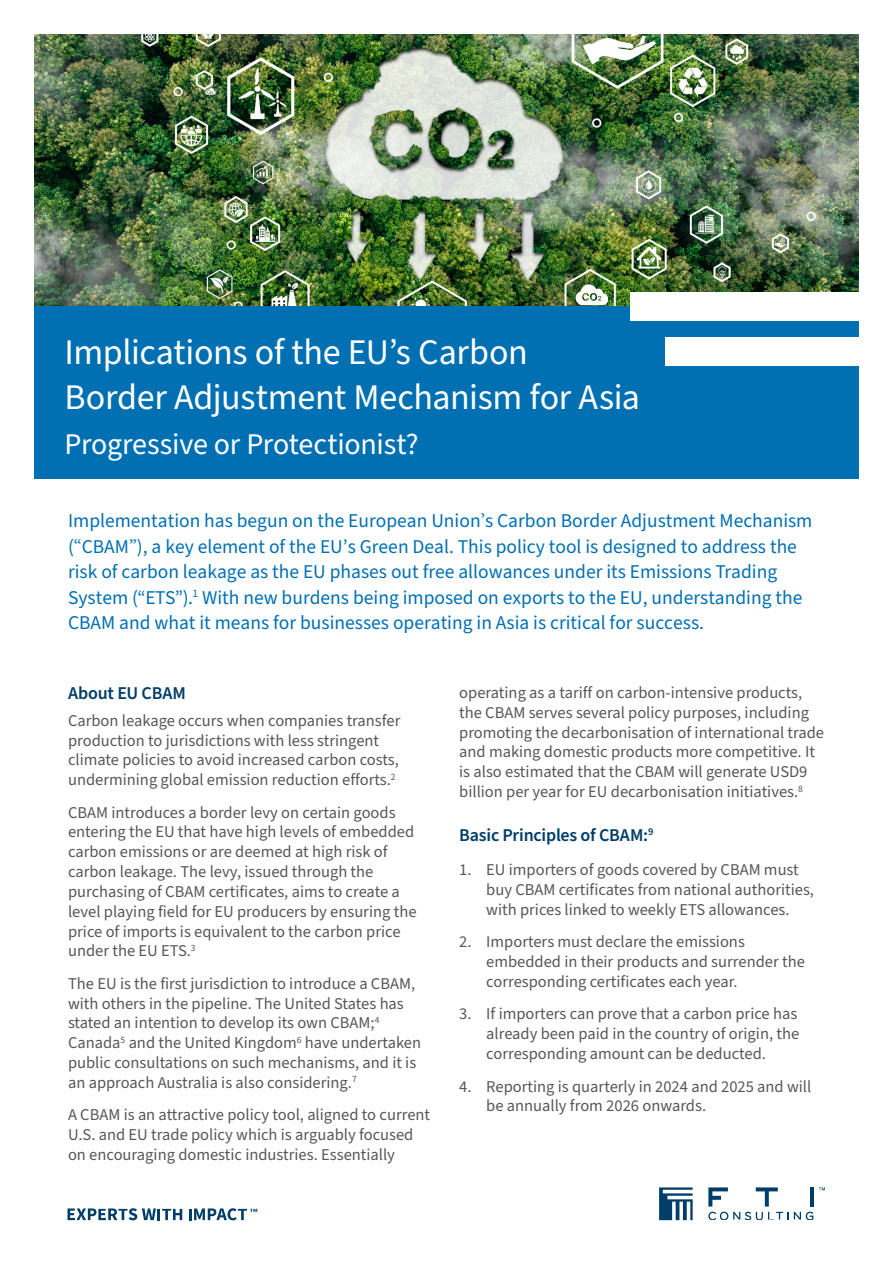
<style>
.page{position:relative;width:893px;height:1263px;background:#fff}
.page>*{position:absolute;margin:0;border:0;box-sizing:border-box;transform-origin:0 0}
.t1{font:36px/45px "Source Sans Pro";letter-spacing:-.01em;color:#fff}
.t2{font:30px "Source Sans Pro";letter-spacing:-.01em;color:#fff}
.t3{font:19.5px/25.5px "Source Sans Pro";color:#0070b3}
.t4{font:600 18px "Source Sans Pro";letter-spacing:-.01em;color:#003e69}
.t5{font:16.5px/19.8px "Source Sans Pro";color:#575756}
.s1{font-family:"Minion Pro"}
</style>
<div class="page">
<svg style="left:659px;top:1187px;width:34px;height:33px"></svg>
<svg style="left:708px;top:1212px;width:105px;height:7px"></svg>
<svg style="left:819px;top:1187px;width:6px;height:3px"></svg>
<svg style="left:756px;top:1187px;width:22px;height:19px"></svg>
<hr style="left:810px;top:1187px;width:4px;height:19px;background:#003e69">
<svg style="left:708px;top:1187px;width:20px;height:19px"></svg>
<svg style="left:67px;top:1208px;width:115px;height:12px"></svg>
<svg style="left:189px;top:1209px;width:68px;height:11px"></svg>
<img style="left:34px;top:34px;width:825px;height:272px">
<div style="left:34px;top:306px;width:825px;height:172px;background:#0070b3"></div>
<div style="left:630px;top:292px;width:263px;height:28px;background:#fff"></div>
<div style="left:666px;top:338px;width:193px;height:28px;background:#fff"></div>
<h1 class="t1" style="left:65px;top:331px;width:577px">Implications of the EU’s Carbon<br>Border Adjustment Mechanism for Asia</h1>
<h2 class="t2" style="left:65px;top:424px;width:355px">Progressive or Protectionist?</h2>
<p class="t3" style="left:68px;top:509px;width:746px">Implementation has begun on the European Union<span class="s1">’</span>s Carbon Border Adjustment Mechanism (<span class="s1">“</span>CBAM<span class="s1">”</span>), a key element of the EU’s Green Deal. This policy tool is designed to address the risk of carbon leakage as the EU phases out free allowances under its Emissions Trading System (“ETS”).<sup>1</sup> With new burdens being imposed on exports to the EU, understanding the CBAM and what it means for businesses operating in Asia is critical for success.</p>
<p class="t4" style="left:68px;top:681px;width:119px">About EU CBAM</p>
<p class="t5" style="left:68px;top:711px;width:334px">Carbon leakage occurs when companies transfer production to jurisdictions with less stringent climate policies to avoid increased carbon costs, undermining global emission reduction efforts.<sup>2</sup></p>
<p class="t5" style="left:68px;top:803px;width:350px">CBAM introduces a border levy on certain goods entering the EU that have high levels of embedded carbon emissions or are deemed at high risk of carbon leakage. The levy, issued through the purchasing of CBAM certificates, aims to create a level playing field for EU producers by ensuring the price of imports is equivalent to the carbon price under the EU ETS.<sup>3</sup></p>
<p class="t5" style="left:68px;top:974px;width:355px">The EU is the first jurisdiction to introduce a CBAM, with others in the pipeline. The United States has stated an intention to develop its own CBAM;<sup>4<br></sup>Canada<sup>5</sup> and the United Kingdom<sup>6</sup> have undertaken public consultations on such mechanisms, and it is an approach Australia is also considering.<sup>7</sup></p>
<p class="t5" style="left:68px;top:1105px;width:364px">A CBAM is an attractive policy tool, aligned to current<br>U.S. and EU trade policy which is arguably focused on encouraging domestic industries. Essentially</p>
<p class="t5" style="left:459px;top:683px;width:366px">operating as a tariff on carbon-intensive products, the CBAM serves several policy purposes, including promoting the decarbonisation of international trade and making domestic products more competitive. It is also estimated that the CBAM will generate USD9 billion per year for EU decarbonisation initiatives.<sup>8</sup></p>
<p class="t4" style="left:459px;top:823px;width:196px">Basic Principles of CBAM:<sup>9</sup></p>
<p class="t5" style="left:486px;top:860px;width:329px;text-indent:-27px">1. EU importers of goods covered by CBAM must buy CBAM certificates from national authorities, with prices linked to weekly ETS allowances.</p>
<p class="t5" style="left:486px;top:932px;width:320px;text-indent:-27px">2. Importers must declare the emissions embedded in their products and surrender the corresponding certificates each year.</p>
<p class="t5" style="left:486px;top:1004px;width:314px;text-align:justify;text-indent:-27px">3. If importers can prove that a carbon price has already been paid in the country of origin, the corresponding amount can be deducted.</p>
<p class="t5" style="left:486px;top:1077px;width:327px;text-indent:-27px">4. Reporting is quarterly in 2024 and 2025 and will be annually from 2026 onwards.</p>
</div>
